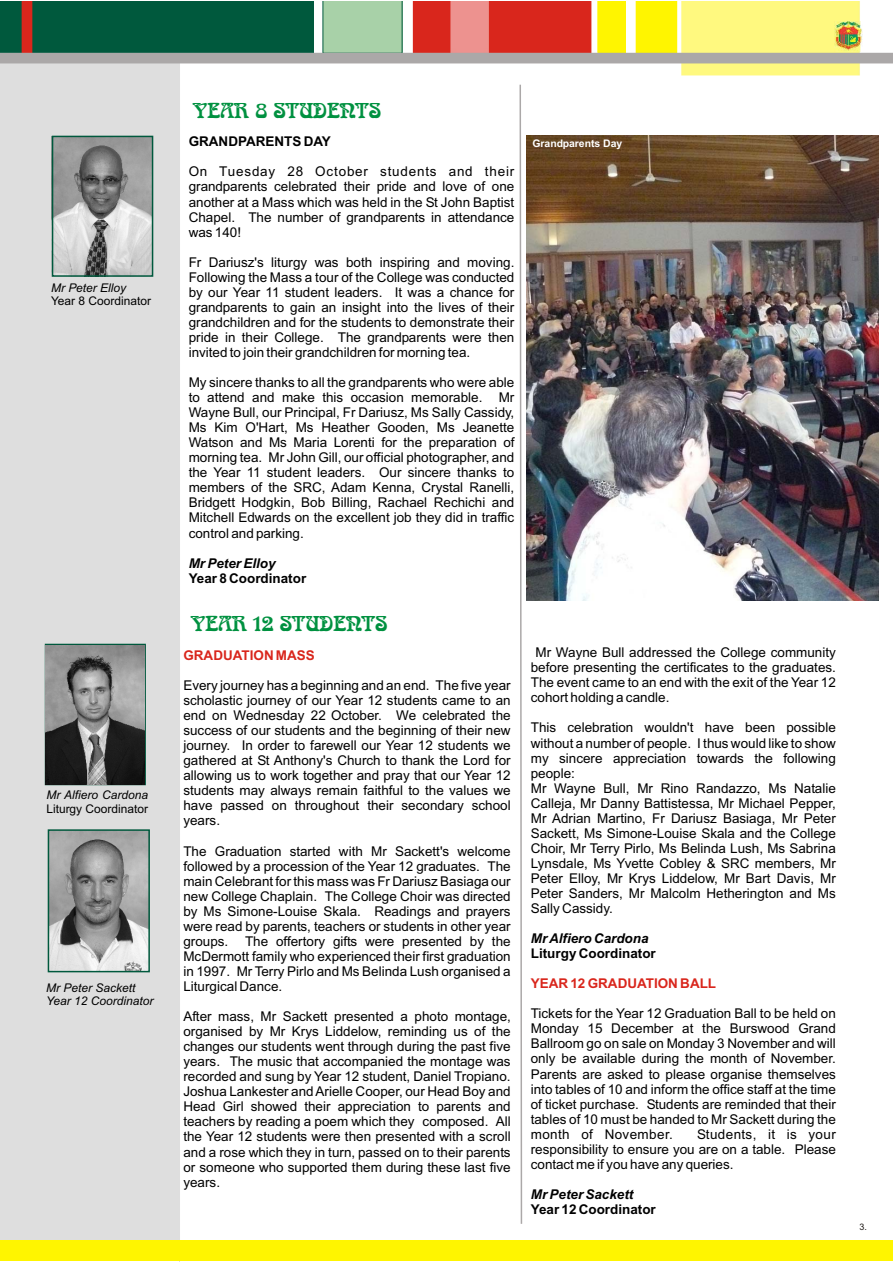
<style>
.page{position:relative;width:893px;height:1263px;background:#fff}
.page>*{position:absolute;margin:0;border:0;box-sizing:border-box;transform-origin:0 0}
.t1{font:21px "Arnie";color:#009140}
.t2{font:13.5px/15px "Arial";color:#000;text-align:justify}
.t3{font:700 13.5px "Arial";color:#000}
.t4{font:italic 700 13.5px "Arial";color:#000}
.t5{font:700 13.5px "Arial";color:#d9261c}
.t6{font:italic 12px/13.4px "Arial";color:#000}
.t7{font:12px "Arial";color:#000}
.t8{font:700 10.5px "Arial";color:#fff}
.t9{font:9px "Arial";color:#1f1a17}
</style>
<div class="page">
<img style="left:681px;top:63px;width:179px;height:12px">
<div style="left:0;top:63px;width:180px;height:1177px;background:#dedede"></div>
<div style="left:0;top:1240px;width:892px;height:21px;background:#fff500"></div>
<svg style="left:0;top:1px;width:892px;height:62px;background:#9a9867"></svg>
<svg style="left:519px;top:84px;width:4px;height:1140px"></svg>
<img style="left:527px;top:135px;width:351px;height:466px">
<img style="left:50px;top:831px;width:98px;height:139px">
<div style="left:48px;top:829px;width:102px;height:143px;border:1px solid #00593d"></div>
<div style="left:45px;top:644px;width:101px;height:141px;border:1px solid #00593d"></div>
<img style="left:46px;top:646px;width:99px;height:138px">
<img style="left:54px;top:138px;width:97px;height:137px">
<div style="left:52px;top:136px;width:101px;height:141px;border:1px solid #00593d"></div>
<p class="t6" style="left:51px;top:282px;width:77px">Mr Peter Elloy</p>
<p class="t7" style="left:51px;top:297px;width:102px">Year 8 Coordinator</p>
<p class="t6" style="left:46px;top:790px;width:103px">Mr Alfiero Cardona</p>
<p class="t7" style="left:46px;top:804px;width:103px">Liturgy Coordinator</p>
<p class="t6" style="left:46px;top:982px;width:109px">Mr Peter Sackett<br>Year 12 Coordinator</p>
<h1 class="t1" style="left:194px;top:98px;width:189px">YEAR 8 STUDENTS</h1>
<p class="t3" style="left:189px;top:137px;width:144px">GRANDPARENTS DAY</p>
<p class="t2" style="left:189px;top:166px;width:327px">On Tuesday 28 October students and their grandparents celebrated their pride and love of one another at a Mass which was held in the St John Baptist Chapel. The number of grandparents in attendance was 140!</p>
<p class="t2" style="left:189px;top:256px;width:327px">Fr Dariusz's liturgy was both inspiring and moving.<br>Following the Mass a tour of the College was conducted by our Year 11 student leaders. It was a chance for grandparents to gain an insight into the lives of their grandchildren and for the students to demonstrate their pride in their College. The grandparents were then invited to join their grandchildren for morning tea.</p>
<p class="t2" style="left:189px;top:376px;width:327px">My sincere thanks to all the grandparents who were able to attend and make this occasion memorable. Mr Wayne Bull, our Principal, Fr Dariusz, Ms Sally Cassidy, Ms Kim O'Hart, Ms Heather Gooden, Ms Jeanette Watson and Ms Maria Lorenti for the preparation of morning tea. Mr John Gill, our official photographer, and the Year 11 student leaders. Our sincere thanks to members of the SRC, Adam Kenna, Crystal Ranelli, Bridgett Hodgkin, Bob Billing, Rachael Rechichi and Mitchell Edwards on the excellent job they did in traffic control and parking.</p>
<p class="t4" style="left:189px;top:555px;width:88px">Mr Peter Elloy</p>
<p class="t3" style="left:189px;top:573px;width:119px">Year 8 Coordinator</p>
<h1 class="t1" style="left:191px;top:611px;width:197px">YEAR 12 STUDENTS</h1>
<p class="t5" style="left:183px;top:650px;width:133px">GRADUATION MASS</p>
<p class="t2" style="left:183px;top:679px;width:329px">Every journey has a beginning and an end. The five year scholastic journey of our Year 12 students came to an end on Wednesday 22 October. We celebrated the success of our students and the beginning of their new journey. In order to farewell our Year 12 students we gathered at St Anthony's Church to thank the Lord for allowing us to work together and pray that our Year 12 students may always remain faithful to the values we have passed on throughout their secondary school years.</p>
<p class="t2" style="left:183px;top:845px;width:329px">The Graduation started with Mr Sackett's welcome followed by a procession of the Year 12 graduates. The main Celebrant for this mass was Fr Dariusz Basiaga our new College Chaplain. The College Choir was directed by Ms Simone-Louise Skala. Readings and prayers were read by parents, teachers or students in other year groups.</p>
<p class="t2" style="left:183px;top:935px;width:329px;text-indent:62px">The offertory gifts were presented by the McDermott family who experienced their first graduation in 1997. Mr Terry Pirlo and Ms Belinda Lush organised a Liturgical Dance.</p>
<p class="t2" style="left:183px;top:1010px;width:329px">After mass, Mr Sackett presented a photo montage, organised by Mr Krys Liddelow, reminding us of the changes our students went through during the past five years. The music that accompanied the montage was recorded and sung by Year 12 student, Daniel Tropiano.<br>Joshua Lankester and Arielle Cooper, our Head Boy and Head Girl showed their appreciation to parents and teachers by reading a poem which they composed. All the Year 12 students were then presented with a scroll and a rose which they in turn, passed on to their parents or someone who supported them during these last five years.</p>
<p class="t8" style="left:532px;top:140px;width:91px">Grandparents Day</p>
<p class="t2" style="left:531px;top:646px;width:307px;text-indent:5px">Mr Wayne Bull addressed the College community before presenting the certificates to the graduates.<br>The event came to an end with the exit of the Year 12 cohort holding a candle.</p>
<p class="t2" style="left:531px;top:722px;width:307px;text-align:left">This celebration wouldn't have been possible without a number of people. I thus would like to show my sincere appreciation towards the following people:<br>Mr Wayne Bull, Mr Rino Randazzo, Ms Natalie Calleja, Mr Danny Battistessa, Mr Michael Pepper, Mr Adrian Martino, Fr Dariusz Basiaga, Mr Peter Sackett, Ms Simone-Louise Skala and the College Choir, Mr Terry Pirlo, Ms Belinda Lush, Ms Sabrina Lynsdale, Ms Yvette Cobley &amp; SRC members, Mr Peter Elloy, Mr Krys Liddelow, Mr Bart Davis, Mr Peter Sanders, Mr Malcolm Hetherington and Ms Sally Cassidy.</p>
<p class="t4" style="left:531px;top:931px;width:119px">Mr Alfiero Cardona</p>
<p class="t3" style="left:531px;top:948px;width:127px">Liturgy Coordinator</p>
<p class="t5" style="left:531px;top:979px;width:187px">YEAR 12 GRADUATION BALL</p>
<p class="t2" style="left:531px;top:1007px;width:307px">Tickets for the Year 12 Graduation Ball to be held on Monday 15 December at the Burswood Grand Ballroom go on sale on Monday 3 November and will only be available during the month of November.<br>Parents are asked to please organise themselves into tables of 10 and inform the office staff at the time of ticket purchase. Students are reminded that their tables of 10 must be handed to Mr Sackett during the month of November.</p>
<p class="t2" style="left:531px;top:1128px;width:307px;text-indent:166px">Students, it is your responsibility to ensure you are on a table. Please contact me if you have any queries.</p>
<p class="t4" style="left:531px;top:1186px;width:104px">Mr Peter Sackett</p>
<p class="t3" style="left:531px;top:1204px;width:127px">Year 12 Coordinator</p>
<p class="t9" style="left:859px;top:1223px;width:9px">3.</p>
</div>
